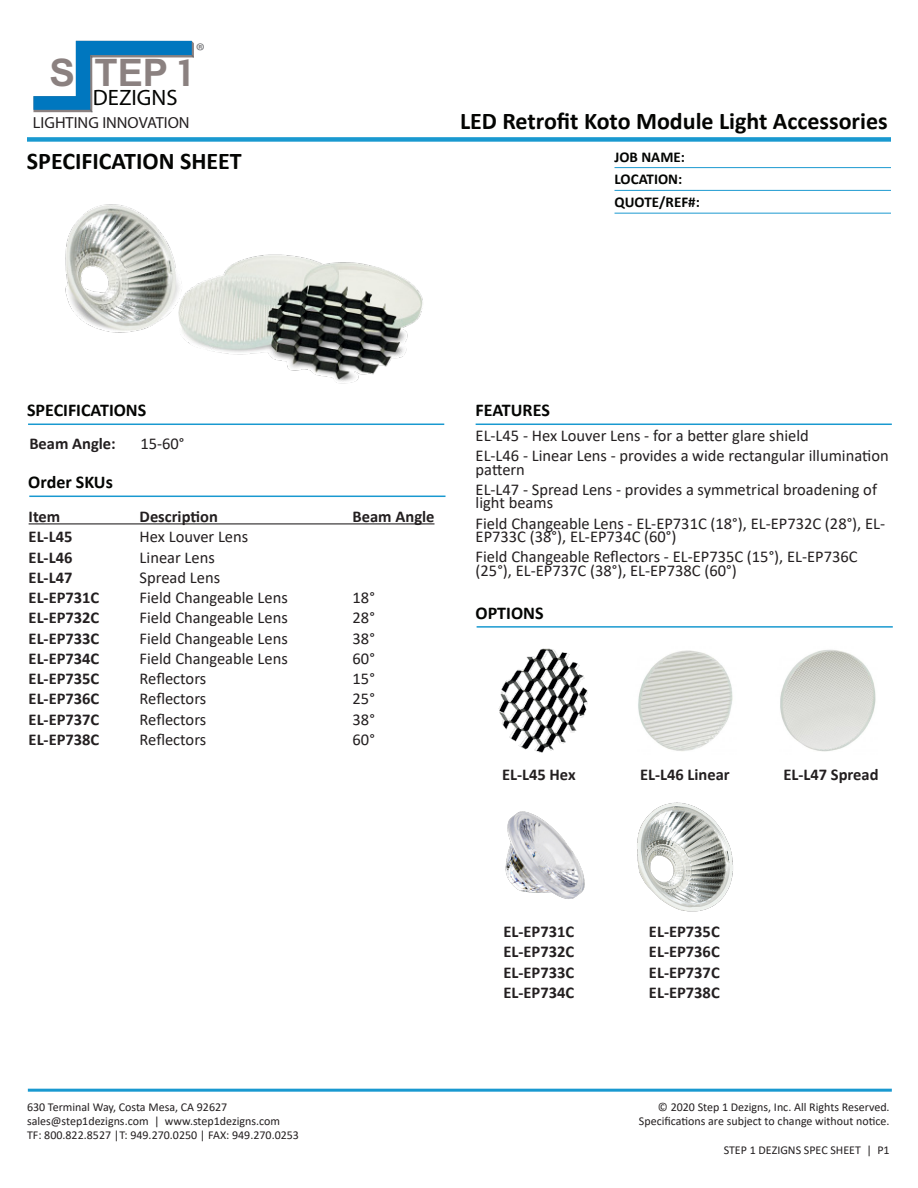
<style>
.page{position:relative;width:918px;height:1188px;background:#fff}
.page>*{position:absolute;margin:0;border:0;box-sizing:border-box;transform-origin:0 0}
.t1{font:700 37.95px "Arial";color:#8b8180}
.t2{font:700 24px "Calibri";color:#040503}
.t3{font:22.35px "Avenir Next";color:#040503}
.t4{font:21.45px "Avenir Next";color:#6c6d70}
.t5{font:700 18px "Calibri";color:#040503}
.t6{font:16.5px/13.5px "Calibri";color:#231f20}
.t7{font:700 16.5px "Calibri";color:#231f20}
.t8{font:16.05px "Avenir Next";color:#231f20}
.t9{font:700 15px "Calibri";color:#040503}
.t10{font:12px "Calibri";color:#231f20}
.s1{font-family:"COUTURE"}
</style>
<div class="page">
<svg style="left:33px;top:41px;width:161px;height:72px"></svg>
<img style="left:65px;top:204px;width:358px;height:180px">
<img style="left:498px;top:648px;width:90px;height:105px">
<img style="left:638px;top:650px;width:95px;height:101px">
<img style="left:780px;top:649px;width:96px;height:103px">
<img style="left:637px;top:802px;width:96px;height:110px">
<img style="left:505px;top:811px;width:80px;height:88px">
<hr style="left:28px;top:1089px;width:864px;height:3px;background:#1999d0">
<div style="left:27px;top:137px;width:864px;height:5px;background:#1999d0"></div>
<hr style="left:28px;top:424px;width:416px;height:1px;background:#1999d0">
<hr style="left:615px;top:167px;width:276px;height:1px;background:#1c99d0">
<hr style="left:615px;top:190px;width:276px;height:1px;background:#1c99d0">
<hr style="left:615px;top:213px;width:276px;height:1px;background:#1c99d0">
<hr style="left:476px;top:424px;width:416px;height:1px;background:#1999d0">
<hr style="left:477px;top:626px;width:416px;height:2px;background:#1999d0">
<hr style="left:29px;top:496px;width:417px;height:1px;background:#1999d0">
<hr style="left:29px;top:523px;width:406px;height:1px;background:#231f20">
<p class="t1" style="left:50px;top:46px;width:142px">S TEP <span class="s1">1</span></p>
<p class="t3" style="left:93px;top:84px;width:86px">DEZIGNS</p>
<p class="t8" style="left:33px;top:113px;width:158px">LIGHTING INNOVATION</p>
<p class="t4" style="left:196px;top:38px;width:11px">®</p>
<p class="t2" style="left:27px;top:144px;width:216px">SPECIFICATION SHEET</p>
<p class="t2" style="left:460px;top:104px;width:429px">LED Retrofit Koto Module Light Accessories</p>
<p class="t9" style="left:615px;top:146px;width:72px">JOB NAME:</p>
<p class="t9" style="left:615px;top:169px;width:69px">LOCATION:</p>
<p class="t9" style="left:615px;top:192px;width:87px">QUOTE/REF#:</p>
<p class="t5" style="left:27px;top:397px;width:121px">SPECIFICATIONS</p>
<p class="t7" style="left:29px;top:432px;width:88px">Beam Angle:</p>
<p class="t6" style="left:140px;top:436px;width:46px">15-60°</p>
<p class="t5" style="left:28px;top:469px;width:86px">Order SKUs</p>
<p class="t7" style="left:29px;top:505px;width:33px">Item</p>
<p class="t7" style="left:140px;top:505px;width:80px">Description</p>
<p class="t7" style="left:353px;top:505px;width:83px">Beam Angle</p>
<p class="t7" style="left:29px;top:525px;width:45px">EL-L45</p>
<p class="t6" style="left:140px;top:530px;width:110px">Hex Louver Lens</p>
<p class="t7" style="left:29px;top:545px;width:45px">EL-L46</p>
<p class="t6" style="left:140px;top:550px;width:77px">Linear Lens</p>
<p class="t7" style="left:29px;top:566px;width:45px">EL-L47</p>
<p class="t6" style="left:140px;top:570px;width:82px">Spread Lens</p>
<p class="t7" style="left:29px;top:586px;width:72px">EL-EP731C</p>
<p class="t6" style="left:140px;top:590px;width:150px">Field Changeable Lens</p>
<p class="t6" style="left:353px;top:590px;width:24px">18°</p>
<p class="t7" style="left:29px;top:606px;width:72px">EL-EP732C</p>
<p class="t6" style="left:140px;top:611px;width:150px">Field Changeable Lens</p>
<p class="t6" style="left:353px;top:611px;width:24px">28°</p>
<p class="t7" style="left:29px;top:626px;width:72px">EL-EP733C</p>
<p class="t6" style="left:140px;top:631px;width:150px">Field Changeable Lens</p>
<p class="t6" style="left:353px;top:631px;width:24px">38°</p>
<p class="t7" style="left:29px;top:647px;width:72px">EL-EP734C</p>
<p class="t6" style="left:140px;top:651px;width:150px">Field Changeable Lens</p>
<p class="t6" style="left:353px;top:651px;width:24px">60°</p>
<p class="t7" style="left:29px;top:667px;width:72px">EL-EP735C</p>
<p class="t6" style="left:140px;top:671px;width:68px">Reflectors</p>
<p class="t6" style="left:353px;top:671px;width:24px">15°</p>
<p class="t7" style="left:29px;top:687px;width:72px">EL-EP736C</p>
<p class="t6" style="left:140px;top:692px;width:68px">Reflectors</p>
<p class="t6" style="left:353px;top:692px;width:24px">25°</p>
<p class="t7" style="left:29px;top:707px;width:72px">EL-EP737C</p>
<p class="t6" style="left:140px;top:712px;width:68px">Reflectors</p>
<p class="t6" style="left:353px;top:712px;width:24px">38°</p>
<p class="t7" style="left:29px;top:728px;width:72px">EL-EP738C</p>
<p class="t6" style="left:140px;top:732px;width:68px">Reflectors</p>
<p class="t6" style="left:353px;top:732px;width:24px">60°</p>
<p class="t5" style="left:476px;top:397px;width:76px">FEATURES</p>
<p class="t6" style="left:476px;top:428px;width:335px">EL-L45 - Hex Louver Lens - for a better glare shield</p>
<p class="t6" style="left:476px;top:449px;width:415px">EL-L46 - Linear Lens - provides a wide rectangular illumination pattern</p>
<p class="t6" style="left:476px;top:482px;width:403px">EL-L47 - Spread Lens - provides a symmetrical broadening of light beams</p>
<p class="t6" style="left:476px;top:516px;width:411px">Field Changeable Lens - EL-EP731C (18°), EL-EP732C (28°), EL-<br>EP733C (38°), EL-EP734C (60°)</p>
<p class="t6" style="left:476px;top:550px;width:384px">Field Changeable Reflectors - EL-EP735C (15°), EL-EP736C (25°), EL-EP737C (38°), EL-EP738C (60°)</p>
<p class="t5" style="left:476px;top:600px;width:69px">OPTIONS</p>
<p class="t7" style="left:502px;top:763px;width:75px">EL-L45 Hex</p>
<p class="t7" style="left:640px;top:763px;width:91px">EL-L46 Linear</p>
<p class="t7" style="left:783px;top:763px;width:97px">EL-L47 Spread</p>
<p class="t10" style="left:27px;top:1098px;width:202px">630 Terminal Way, Costa Mesa, CA 92627</p>
<p class="t10" style="left:27px;top:1113px;width:255px">sales@step1dezigns.com | www.step1dezigns.com</p>
<p class="t10" style="left:27px;top:1127px;width:274px">TF: 800.822.8527 |T: 949.270.0250 | FAX: 949.270.0253</p>
<p class="t7" style="left:503px;top:920px;width:72px">EL-EP731C</p>
<p class="t7" style="left:503px;top:940px;width:72px">EL-EP732C</p>
<p class="t7" style="left:503px;top:960px;width:72px">EL-EP733C</p>
<p class="t7" style="left:503px;top:981px;width:72px">EL-EP734C</p>
<p class="t7" style="left:649px;top:920px;width:72px">EL-EP735C</p>
<p class="t7" style="left:649px;top:940px;width:72px">EL-EP736C</p>
<p class="t7" style="left:649px;top:960px;width:72px">EL-EP737C</p>
<p class="t7" style="left:649px;top:981px;width:72px">EL-EP738C</p>
<p class="t10" style="left:658px;top:1098px;width:233px">© 2020 Step 1 Dezigns, Inc. All Rights Reserved.</p>
<p class="t10" style="left:639px;top:1113px;width:252px">Specifications are subject to change without notice.</p>
<p class="t10" style="left:724px;top:1141px;width:167px">STEP 1 DEZIGNS SPEC SHEET | P1</p>
</div>
